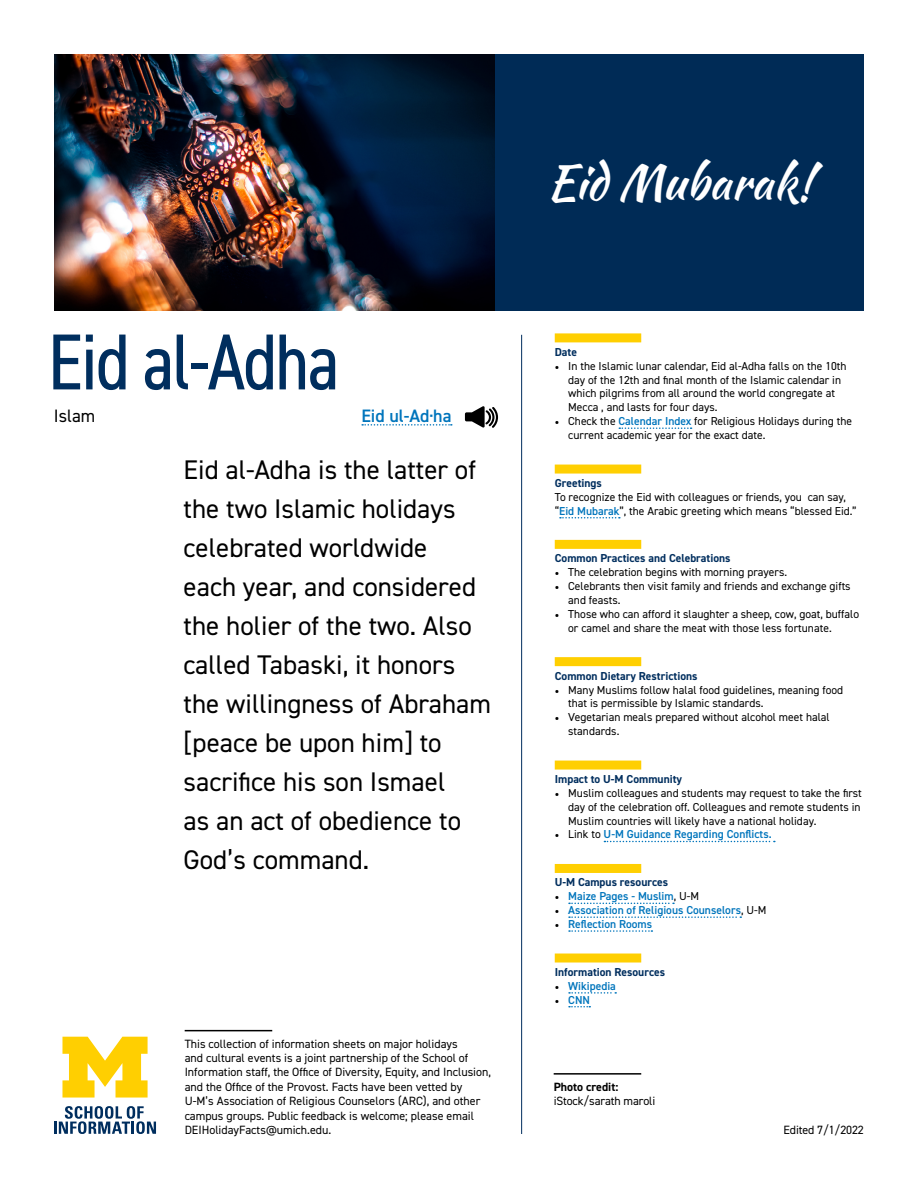
<style>
.page{position:relative;width:918px;height:1188px;background:#fff}
.page>*{position:absolute;margin:0;border:0;box-sizing:border-box;transform-origin:0 0}
.t1{font:condensed 79.5px "DIN2014";letter-spacing:-.02em;color:#002e5e}
.t2{font:48px "Kaushan Script";color:#fff}
.t3{font:27px/39px "DIN2014";color:#000}
.t4{font:600 18px "DIN2014";color:#0075bc}
.t5{font:18px "DIN2014";color:#000}
.t6{font:12px/14.4px "DIN2014";color:#000}
.t7{font:700 12px "DIN2014";color:#000}
.t8{font:11.55px/13.8px "DIN2014";color:#000}
.t9{font:700 11.55px "DIN2014";color:#002e5e}
.t10{font:600 11.55px "DIN2014";color:#0075bc}
.s1{font-family:"Minion Pro"}
.s2{font-weight:600;color:#0075bc}
.s3{font-family:"Minion Pro";font-weight:400;color:#000}
.s4{font-weight:400;color:#000}
</style>
<div class="page">
<svg style="left:465px;top:406px;width:33px;height:22px"></svg>
<div style="left:54px;top:54px;width:810px;height:257px;background:#002b56"></div>
<div style="left:555px;top:333px;width:86px;height:9px;background:#ffcf01"></div>
<svg style="left:619px;top:427px;width:73px;height:2px"></svg>
<div style="left:555px;top:465px;width:86px;height:9px;background:#ffcf01"></div>
<svg style="left:560px;top:517px;width:60px;height:2px"></svg>
<div style="left:555px;top:540px;width:86px;height:9px;background:#ffcf01"></div>
<div style="left:555px;top:657px;width:86px;height:9px;background:#ffcf01"></div>
<div style="left:555px;top:761px;width:86px;height:9px;background:#ffcf01"></div>
<svg style="left:604px;top:841px;width:171px;height:1px"></svg>
<div style="left:555px;top:864px;width:86px;height:9px;background:#ffcf01"></div>
<svg style="left:569px;top:903px;width:105px;height:1px"></svg>
<svg style="left:569px;top:916px;width:172px;height:2px"></svg>
<svg style="left:569px;top:930px;width:83px;height:2px"></svg>
<div style="left:555px;top:954px;width:86px;height:9px;background:#ffcf01"></div>
<svg style="left:569px;top:992px;width:47px;height:2px"></svg>
<svg style="left:569px;top:1006px;width:21px;height:1px"></svg>
<img style="left:54px;top:54px;width:441px;height:257px">
<svg style="left:362px;top:424px;width:90px;height:2px"></svg>
<hr style="left:185px;top:1030px;width:87px;height:1px;background:#000">
<svg style="left:54px;top:1106px;width:102px;height:28px"></svg>
<svg style="left:62px;top:1037px;width:86px;height:61px"></svg>
<hr style="left:554px;top:1073px;width:87px;height:2px;background:#000">
<hr style="left:521px;top:335px;width:1px;height:799px;background:#002e5e">
<h1 class="t1" style="left:48px;top:309px;width:293px">Eid al-Adha</h1>
<h3 class="t5" style="left:54px;top:405px;width:43px">Islam</h3>
<h3 class="t4" style="left:361px;top:404px;width:92px">Eid ul-Ad·ha</h3>
<p class="t3" style="left:184px;top:450px;width:309px">Eid al-Adha is the latter of the two Islamic holidays celebrated worldwide<br>each year, and considered the holier of the two. Also called Tabaski, it honors the willingness of Abraham [peace be upon him] to sacrifice his son Ismael<br>as an act of obedience to<br>God’s command.</p>
<p class="t6" style="left:185px;top:1036px;width:308px">This collection of information sheets on major holidays<br>and cultural events is a joint partnership of the School of Information staff, the Office of Diversity, Equity, and Inclusion, and the Office of the Provost. Facts have been vetted by U-M’s Association of Religious Counselors (ARC), and other campus groups. Public feedback is welcome; please email DEIHolidayFacts@umich.edu.</p>
<h2 class="t2" style="left:546px;top:147px;width:267px">Eid Mubarak!</h2>
<p class="t9" style="left:555px;top:344px;width:24px">Date</p>
<p class="t8" style="left:568px;top:359px;width:280px;text-indent:-14px"><span class="s1">•</span> In the Islamic lunar calendar, Eid al-Adha falls on the 10th day of the 12th and final month of the Islamic calendar in which pilgrims from all around the world congregate at Mecca , and lasts for four days.</p>
<p class="t8" style="left:568px;top:414px;width:285px;text-indent:-14px"><span class="s1">•</span> Check the <span class="s2">Calendar Index</span> for Religious Holidays during the current academic year for the exact date.</p>
<p class="t9" style="left:555px;top:475px;width:49px">Greetings</p>
<p class="t8" style="left:555px;top:490px;width:304px">To recognize the Eid with colleagues or friends, you can say, “<span class="s2">Eid Mubarak</span>”, the Arabic greeting which means “blessed Eid.”</p>
<p class="t9" style="left:555px;top:551px;width:177px">Common Practices and Celebrations</p>
<p class="t8" style="left:555px;top:565px;width:234px"><span class="s1">•</span> The celebration begins with morning prayers.</p>
<p class="t8" style="left:568px;top:579px;width:284px;text-indent:-14px"><span class="s1">•</span> Celebrants then visit family and friends and exchange gifts and feasts.</p>
<p class="t8" style="left:568px;top:607px;width:292px;text-indent:-14px"><span class="s1">•</span> Those who can afford it slaughter a sheep, cow, goat, buffalo or camel and share the meat with those less fortunate.</p>
<p class="t9" style="left:555px;top:668px;width:144px">Common Dietary Restrictions</p>
<p class="t8" style="left:568px;top:682px;width:276px;text-indent:-14px"><span class="s1">•</span> Many Muslims follow halal food guidelines, meaning food that is permissible by Islamic standards.</p>
<p class="t8" style="left:568px;top:710px;width:263px;text-indent:-14px"><span class="s1">•</span> Vegetarian meals prepared without alcohol meet halal standards.</p>
<p class="t9" style="left:555px;top:771px;width:129px">Impact to U-M Community</p>
<p class="t8" style="left:568px;top:786px;width:295px;text-indent:-14px"><span class="s1">•</span> Muslim colleagues and students may request to take the first day of the celebration off. Colleagues and remote students in<br>Muslim countries will likely have a national holiday.</p>
<p class="t10" style="left:555px;top:827px;width:218px"><span class="s3">•</span> <span class="s4">Link to</span> U-M Guidance Regarding Conflicts.</p>
<p class="t9" style="left:555px;top:875px;width:115px">U-M Campus resources</p>
<p class="t10" style="left:555px;top:889px;width:146px"><span class="s3">•</span> Maize Pages - Muslim<span class="s4">, U-M</span></p>
<p class="t10" style="left:555px;top:903px;width:213px"><span class="s3">•</span> Association of Religious Counselors<span class="s4">, U-M</span></p>
<p class="t10" style="left:555px;top:916px;width:99px"><span class="s3">•</span> Reflection Rooms</p>
<p class="t9" style="left:555px;top:964px;width:112px">Information Resources</p>
<p class="t10" style="left:555px;top:978px;width:63px"><span class="s3">•</span> Wikipedia</p>
<p class="t10" style="left:555px;top:992px;width:37px"><span class="s3">•</span> CNN</p>
<p class="t7" style="left:554px;top:1079px;width:66px">Photo credit:</p>
<p class="t6" style="left:554px;top:1094px;width:103px">iStock/sarath maroli</p>
<p class="t6" style="left:784px;top:1122px;width:82px">Edited 7/1/2022</p>
</div>
